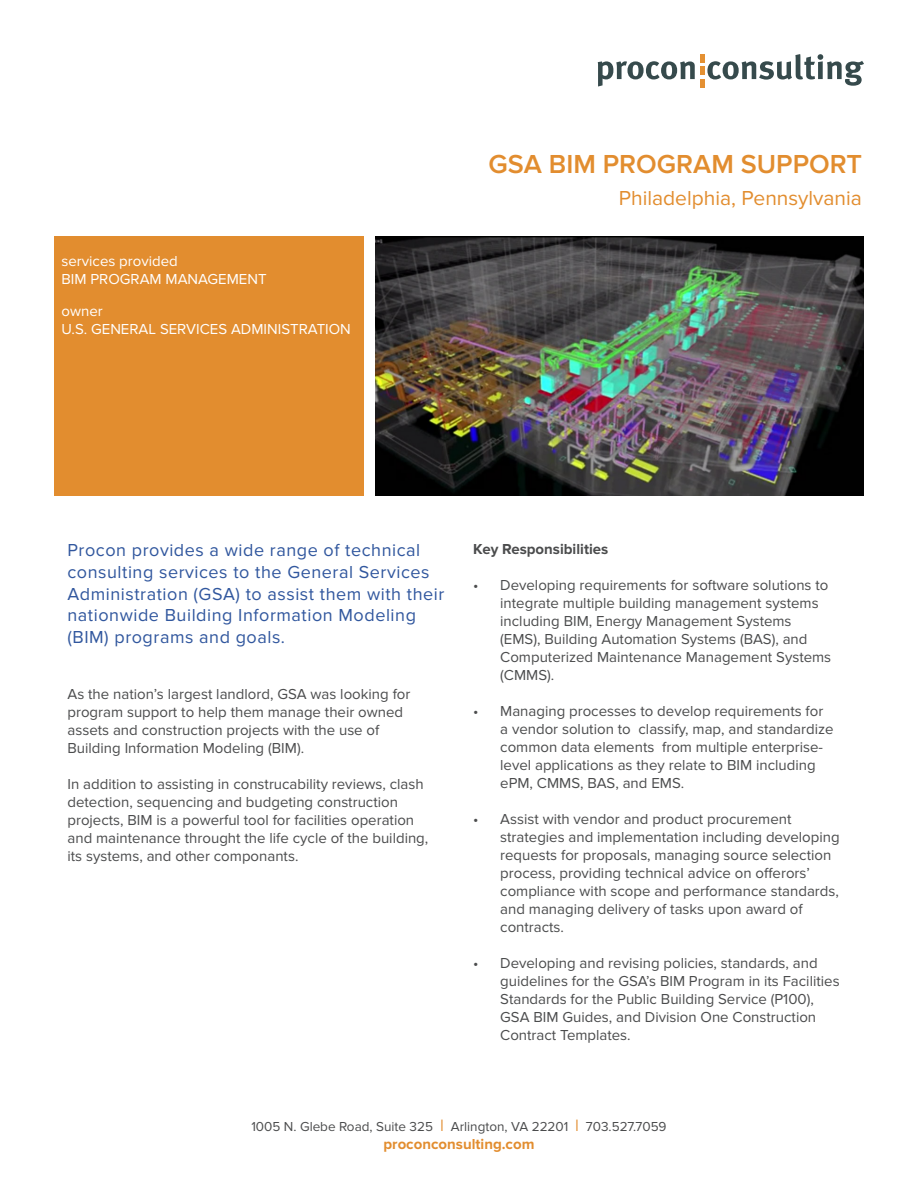
<style>
.page{position:relative;width:918px;height:1188px;background:#fff}
.page>*{position:absolute;margin:0;border:0;box-sizing:border-box;transform-origin:0 0}
.t1{font:600 27px "Proxima Nova";color:#e28d2f}
.t2{font:21px "Proxima Nova";color:#e28d2f}
.t3{font:18px/21.6px "Proxima Nova";letter-spacing:.03em;color:#31579e}
.t4{font:15px/18px "Proxima Nova";color:#4b4c4d}
.t5{font:15px "Proxima Nova";color:#fff}
.t6{font:700 15px "Proxima Nova";color:#e28d2f}
.t7{font:700 15px "Proxima Nova";color:#4b4c4d}
.t8{font:13.5px "Proxima Nova";color:#4b4c4d}
.s1{font-family:"Ebrima";color:#e28d2f}
</style>
<div class="page">
<svg style="left:598px;top:54px;width:266px;height:33px"></svg>
<div style="left:55px;top:236px;width:309px;height:260px;background:#e28d2f"></div>
<img style="left:376px;top:237px;width:488px;height:259px">
<p class="t5" style="left:62px;top:253px;width:118px">services provided</p>
<p class="t5" style="left:62px;top:271px;width:207px">BIM PROGRAM MANAGEMENT</p>
<p class="t5" style="left:62px;top:302px;width:43px">owner</p>
<p class="t5" style="left:62px;top:320px;width:291px">U.S. GENERAL SERVICES ADMINISTRATION</p>
<p class="t1" style="left:489px;top:148px;width:375px">GSA BIM PROGRAM SUPPORT</p>
<p class="t2" style="left:619px;top:186px;width:245px">Philadelphia, Pennsylvania</p>
<p class="t3" style="left:68px;top:540px;width:378px">Procon provides a wide range of technical consulting services to the General Services Administration (GSA) to assist them with their nationwide Building Information Modeling (BIM) programs and goals.</p>
<p class="t4" style="left:68px;top:685px;width:344px">As the nation’s largest landlord, GSA was looking for program support to help them manage their owned assets and construction projects with the use of Building Information Modeling (BIM).</p>
<p class="t4" style="left:68px;top:775px;width:362px">In addition to assisting in construcability reviews, clash detection, sequencing and budgeting construction projects, BIM is a powerful tool for facilities operation and maintenance throught the life cycle of the building, its systems, and other componants.</p>
<p class="t7" style="left:473px;top:540px;width:137px">Key Responsibilities</p>
<p class="t4" style="left:500px;top:576px;width:333px;text-indent:-27px">• Developing requirements for software solutions to integrate multiple building management systems including BIM, Energy Management Systems (EMS), Building Automation Systems (BAS), and Computerized Maintenance Management Systems (CMMS).</p>
<p class="t4" style="left:500px;top:702px;width:335px;text-indent:-27px">• Managing processes to develop requirements for a vendor solution to classify, map, and standardize common data elements from multiple enterprise&shy;level applications as they relate to BIM including ePM, CMMS, BAS, and EMS.</p>
<p class="t4" style="left:500px;top:810px;width:341px;text-indent:-27px">• Assist with vendor and product procurement strategies and implementation including developing requests for proposals, managing source selection process, providing technical advice on offerors’ compliance with scope and performance standards, and managing delivery of tasks upon award of contracts.</p>
<p class="t4" style="left:500px;top:954px;width:341px;text-indent:-27px">• Developing and revising policies, standards, and guidelines for the GSA’s BIM Program in its Facilities Standards for the Public Building Service (P100), GSA BIM Guides, and Division One Construction Contract Templates.</p>
<p class="t8" style="left:251px;top:1119px;width:417px">1005 N. Glebe Road, Suite 325 <span class="s1">꘡</span> Arlington, VA 22201 <span class="s1">꘡</span> 703.527.7059</p>
<p class="t6" style="left:384px;top:1135px;width:152px">proconconsulting.com</p>
</div>
